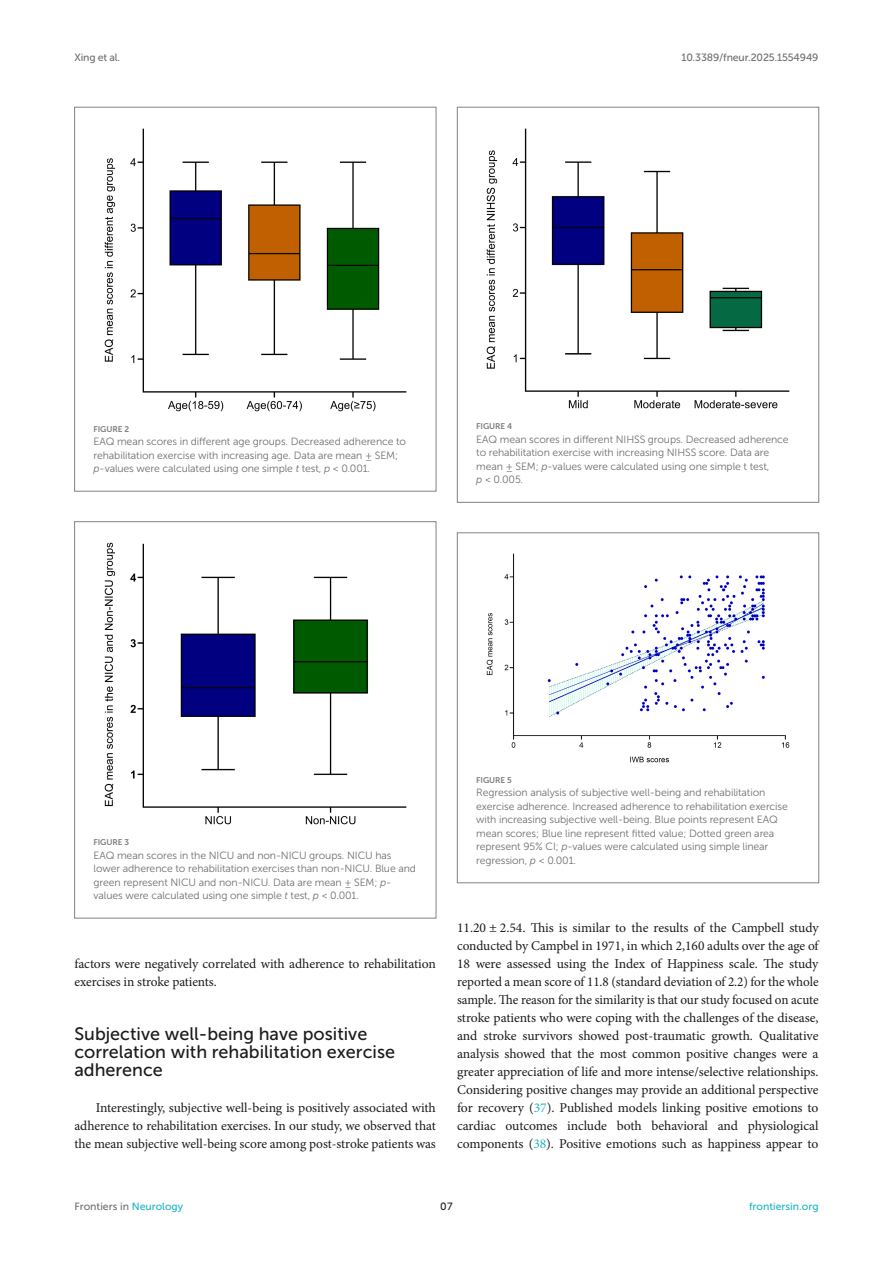
<style>
.page{position:relative;width:893px;height:1263px;background:#fff}
.page>*{position:absolute;margin:0;border:0;box-sizing:border-box;transform-origin:0 0}
.HEAD_2{font:18px/18px "Museo Sans 500";color:#1b1c1b}
.TEXT{font:13.5px/18px "Minion Pro";letter-spacing:-.01em;color:#1b1c1b;text-align:justify}
.FIG_LEG{font:10.5px/13.5px "Museo Sans 300";letter-spacing:-.01em;color:#706f70}
.t1{font:10.5px "Museo Sans 500";letter-spacing:-.015em;color:#706f70}
.t2{font:10.5px "Museo Sans 500";color:#1db5c3}
.t3{font:10.5px "Museo Sans 500";color:#1b1c1b}
.FIG_HD{font:8.25px "Museo Sans 700";letter-spacing:-.01em;color:#7e7f7f}
.s1{font-style:italic}
.s2{color:#1db5c3}
</style>
<div class="page">
<img style="left:104px;top:128px;width:303px;height:284px">
<div style="left:74px;top:107px;width:362px;height:384px;border:1px solid #808285"></div>
<img style="left:104px;top:542px;width:303px;height:283px">
<div style="left:74px;top:521px;width:362px;height:397px;border:1px solid #808285"></div>
<img style="left:486px;top:128px;width:304px;height:281px">
<div style="left:457px;top:107px;width:362px;height:395px;border:1px solid #808285"></div>
<img style="left:486px;top:553px;width:304px;height:210px">
<div style="left:457px;top:533px;width:362px;height:350px;border:1px solid #808285"></div>
<p class="t1" style="left:74px;top:52px;width:47px">Xing et al.</p>
<p class="t1" style="left:681px;top:52px;width:139px">10.3389/fneur.2025.1554949</p>
<p class="FIG_HD" style="left:94px;top:424px;width:37px">FIGURE 2</p>
<p class="FIG_LEG" style="left:94px;top:435px;width:314px">EAQ mean scores in different age groups. Decreased adherence to rehabilitation exercise with increasing age. Data are mean ± SEM; <span class="s1">p</span>-values were calculated using one simple <span class="s1">t</span> test, <span class="s1">p</span> &lt; 0.001.</p>
<p class="FIG_HD" style="left:476px;top:422px;width:37px">FIGURE 4</p>
<p class="FIG_LEG" style="left:476px;top:433px;width:314px">EAQ mean scores in different NIHSS groups. Decreased adherence to rehabilitation exercise with increasing NIHSS score. Data are mean ± SEM; <span class="s1">p</span>-values were calculated using one simple t test,<br><span class="s1">p</span> &lt; 0.005.</p>
<p class="FIG_HD" style="left:94px;top:838px;width:37px">FIGURE 3</p>
<p class="FIG_LEG" style="left:94px;top:848px;width:324px">EAQ mean scores in the NICU and non-NICU groups. NICU has lower adherence to rehabilitation exercises than non-NICU. Blue and green represent NICU and non-NICU. Data are mean ± SEM; <span class="s1">p&shy;</span>values were calculated using one simple <span class="s1">t</span> test, <span class="s1">p</span> &lt; 0.001.</p>
<p class="TEXT" style="left:74px;top:955px;width:363px">factors were negatively correlated with adherence to rehabilitation exercises in stroke patients.</p>
<p class="HEAD_2" style="left:74px;top:1025px;width:322px">Subjective well-being have positive correlation with rehabilitation exercise adherence</p>
<p class="TEXT" style="left:74px;top:1099px;width:363px;text-indent:21px">Interestingly, subjective well-being is positively associated with adherence to rehabilitation exercises. In our study, we observed that the mean subjective well-being score among post-stroke patients was</p>
<p class="FIG_HD" style="left:476px;top:775px;width:37px">FIGURE 5</p>
<p class="FIG_LEG" style="left:476px;top:786px;width:313px">Regression analysis of subjective well-being and rehabilitation exercise adherence. Increased adherence to rehabilitation exercise with increasing subjective well-being. Blue points represent EAQ mean scores; Blue line represent fitted value; Dotted green area represent 95% CI; <span class="s1">p</span>-values were calculated using simple linear regression, <span class="s1">p</span> &lt; 0.001.</p>
<p class="TEXT" style="left:457px;top:919px;width:363px">11.20 ± 2.54. This is similar to the results of the Campbell study conducted by Campbel in 1971, in which 2,160 adults over the age of 18 were assessed using the Index of Happiness scale. The study reported a mean score of 11.8 (standard deviation of 2.2) for the whole sample. The reason for the similarity is that our study focused on acute stroke patients who were coping with the challenges of the disease, and stroke survivors showed post-traumatic growth. Qualitative analysis showed that the most common positive changes were a greater appreciation of life and more intense/selective relationships.<br>Considering positive changes may provide an additional perspective for recovery (<span class="s2">37</span>). Published models linking positive emotions to cardiac outcomes include both behavioral and physiological components (<span class="s2">38</span>). Positive emotions such as happiness appear to</p>
<p class="t1" style="left:74px;top:1200px;width:110px">Frontiers in <span class="s2">Neurology</span></p>
<p class="t3" style="left:440px;top:1200px;width:14px">07</p>
<p class="t2" style="left:749px;top:1200px;width:71px">frontiersin.org</p>
</div>
